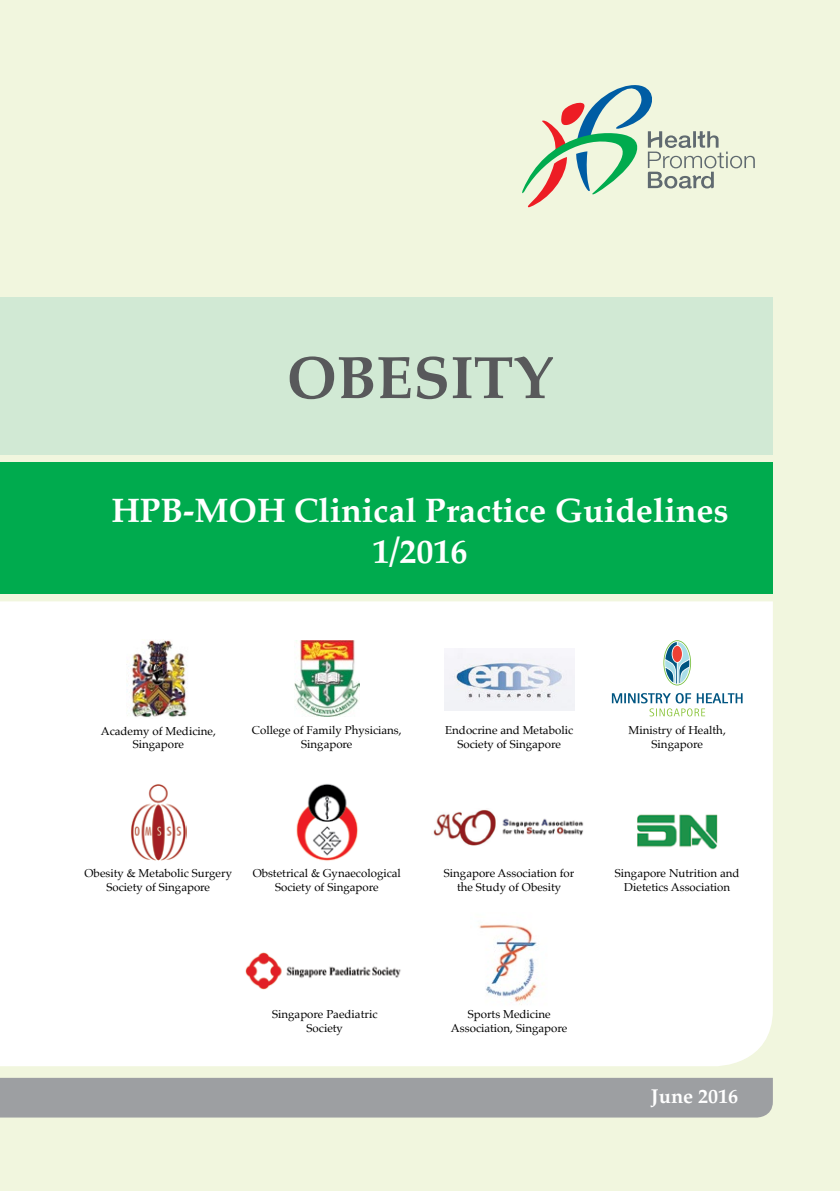
<style>
.page{position:relative;width:840px;height:1191px;background:#fff}
.page>*{position:absolute;margin:0;border:0;box-sizing:border-box;transform-origin:0 0}
.t1{font:700 60px "Palatino";color:#58595b}
.t2{font:700 34px/40.8px "Palatino";color:#fff;text-align:center}
.t3{font:700 20px "Palatino";color:#fff}
.t4{font:11.6px/13.8px "Palatino";color:#000;text-align:center}
</style>
<div class="page">
<div style="left:0;top:0;width:839px;height:1191px;background:#f1f6de"></div>
<div style="left:0;top:1077px;width:772px;height:40px;background:#9d9fa2"></div>
<svg style="left:522px;top:85px;width:232px;height:123px"></svg>
<div style="left:0;top:601px;width:772px;height:465px;background:#fff"></div>
<div style="left:0;top:298px;width:772px;height:157px;background:#d1e9d4"></div>
<div style="left:0;top:462px;width:772px;height:132px;background:#00ab4e"></div>
<svg style="left:663px;top:640px;width:27px;height:45px"></svg>
<div style="left:672px;top:646px;width:9px;height:16px;background:#ef4135;border-radius:50%"></div>
<svg style="left:611px;top:693px;width:131px;height:23px;background:#cedfe1"></svg>
<img style="left:294px;top:640px;width:65px;height:76px">
<img style="left:126px;top:639px;width:64px;height:80px">
<img style="left:291px;top:780px;width:71px;height:84px">
<img style="left:130px;top:783px;width:56px;height:77px">
<img style="left:244px;top:951px;width:161px;height:39px">
<img style="left:444px;top:648px;width:130px;height:62px">
<img style="left:431px;top:808px;width:155px;height:37px">
<img style="left:610px;top:811px;width:133px;height:38px">
<img style="left:470px;top:912px;width:77px;height:100px">
<h1 class="t1" style="left:286px;top:326px;width:268px">OBESITY</h1>
<h2 class="t2" style="left:111px;top:489px;width:618px">HPB-MOH Clinical Practice Guidelines<br>1/2016</h2>
<p class="t4" style="left:101px;top:723px;width:117px">Academy of Medicine,<br>Singapore</p>
<p class="t4" style="left:252px;top:723px;width:151px">College of Family Physicians,<br>Singapore</p>
<p class="t4" style="left:445px;top:723px;width:129px">Endocrine and Metabolic<br>Society of Singapore</p>
<p class="t4" style="left:628px;top:723px;width:99px">Ministry of Health,<br>Singapore</p>
<p class="t4" style="left:85px;top:866px;width:149px">Obesity &amp; Metabolic Surgery<br>Society of Singapore</p>
<p class="t4" style="left:252px;top:866px;width:150px">Obstetrical &amp; Gynaecological<br>Society of Singapore</p>
<p class="t4" style="left:443px;top:866px;width:132px">Singapore Association for the Study of Obesity</p>
<p class="t4" style="left:614px;top:866px;width:126px">Singapore Nutrition and<br>Dietetics Association</p>
<p class="t4" style="left:272px;top:1006px;width:107px">Singapore Paediatric<br>Society</p>
<p class="t4" style="left:450px;top:1006px;width:118px">Sports Medicine<br>Association, Singapore</p>
<h3 class="t3" style="left:650px;top:1079px;width:89px">June 2016</h3>
</div>
